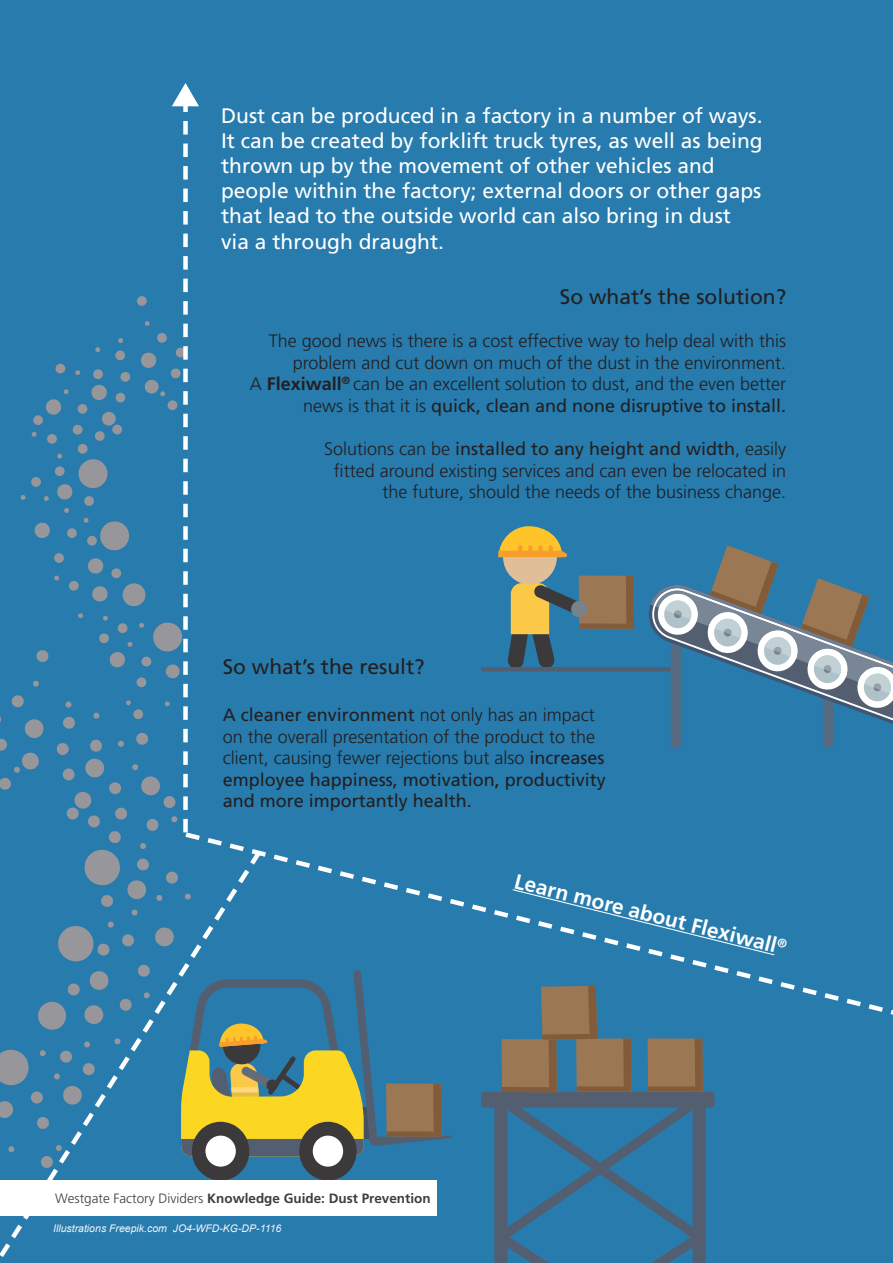
<style>
.page{position:relative;width:893px;height:1263px;background:#277bad}
.page>*{position:absolute;margin:0;border:0;box-sizing:border-box;transform-origin:0 0}
.t1{font:21px/25.2px "Frutiger";color:#fff}
.t2{font:21px "Frutiger";color:#231f20}
.t3{font:700 21px "Frutiger";color:#fff}
.t4{font:300 18px/21.6px "Frutiger";color:#231f20;text-align:right}
.t5{font:700 13.5px "Frutiger";color:#3e3e3f}
.t6{font:italic 10.5px "Arial";color:#f5f5f6}
.s1{font-weight:700}
.s2{font-weight:400}
.s3{font-weight:300}
</style>
<div class="page">
<svg style="left:0;top:695px;width:172px;height:151px"></svg>
<svg style="left:20px;top:296px;width:152px;height:423px"></svg>
<svg style="left:183px;top:832px;width:710px;height:183px"></svg>
<div style="left:481px;top:1092px;width:234px;height:15px;background:#535f70;border-radius:4px"></div>
<svg style="left:0;top:846px;width:265px;height:411px"></svg>
<svg style="left:172px;top:83px;width:27px;height:749px"></svg>
<svg style="left:511px;top:888px;width:265px;height:68px"></svg>
<div style="left:503px;top:530px;width:54px;height:55px;background:#e0bf98;border-radius:50%"></div>
<svg style="left:498px;top:526px;width:69px;height:31px"></svg>
<div style="left:538px;top:545px;width:5px;height:8px;background:#f89e2d;border-radius:2px"></div>
<div style="left:548px;top:545px;width:5px;height:8px;background:#f89e2d;border-radius:2px"></div>
<hr style="left:481px;top:667px;width:196px;height:4px;background:#535f70">
<svg style="left:648px;top:545px;width:245px;height:203px"></svg>
<svg style="left:507px;top:575px;width:127px;height:92px"></svg>
<div style="left:192px;top:1122px;width:57px;height:58px;background:#3b3939;border-radius:50%"></div>
<div style="left:205px;top:1135px;width:31px;height:31px;background:#fff;border-radius:50%"></div>
<div style="left:299px;top:1122px;width:58px;height:58px;background:#3b3939;border-radius:50%"></div>
<div style="left:313px;top:1135px;width:30px;height:31px;background:#fff;border-radius:50%"></div>
<svg style="left:181px;top:970px;width:271px;height:186px"></svg>
<div style="left:387px;top:1131px;width:47px;height:5px;background:#825c3a"></div>
<svg style="left:494px;top:986px;width:212px;height:277px"></svg>
<div style="left:0;top:1180px;width:437px;height:36px;background:#fff"></div>
<p class="t1" style="left:221px;top:103px;width:543px">Dust can be produced in a factory in a number of ways.<br>It can be created by forklift truck tyres, as well as being thrown up by the movement of other vehicles and people within the factory; external doors or other gaps that lead to the outside world can also bring in dust via a through draught.</p>
<p class="t2" style="left:560px;top:284px;width:228px">So what’s the solution?</p>
<p class="t4" style="left:250px;top:330px;width:538px">The good news is there is a cost effective way to help deal with this problem and cut down on much of the dust in the environment.<br>A <span class="s1">Flexiwall</span><sup>®</sup> can be an excellent solution to dust, and the even better news is that it is <span class="s2">quick, clean and none disruptive to install.</span></p>
<p class="t4" style="left:324px;top:438px;width:464px">Solutions can be <span class="s2">installed to any height and width</span>, easily fitted around existing services and can even be relocated in the future, should the needs of the business change.</p>
<p class="t2" style="left:223px;top:654px;width:203px">So what’s the result?</p>
<p class="t4" style="left:223px;top:704px;width:385px;text-align:left"><span class="s2">A cleaner environment</span> not only has an impact on the overall presentation of the product to the client, causing fewer rejections but also <span class="s2">increases employee happiness, motivation, productivity and more importantly health.</span></p>
<p class="t3" style="left:518px;top:868px;width:281px;rotate:14deg">Learn more about Flexiwall<sup>®</sup></p>
<p class="t5" style="left:55px;top:1190px;width:377px"><span class="s3">Westgate Factory Dividers</span> Knowledge Guide: Dust Prevention</p>
<p class="t6" style="left:53px;top:1222px;width:230px">Illustrations Freepik.com JO4-WFD-KG-DP-1116</p>
</div>
